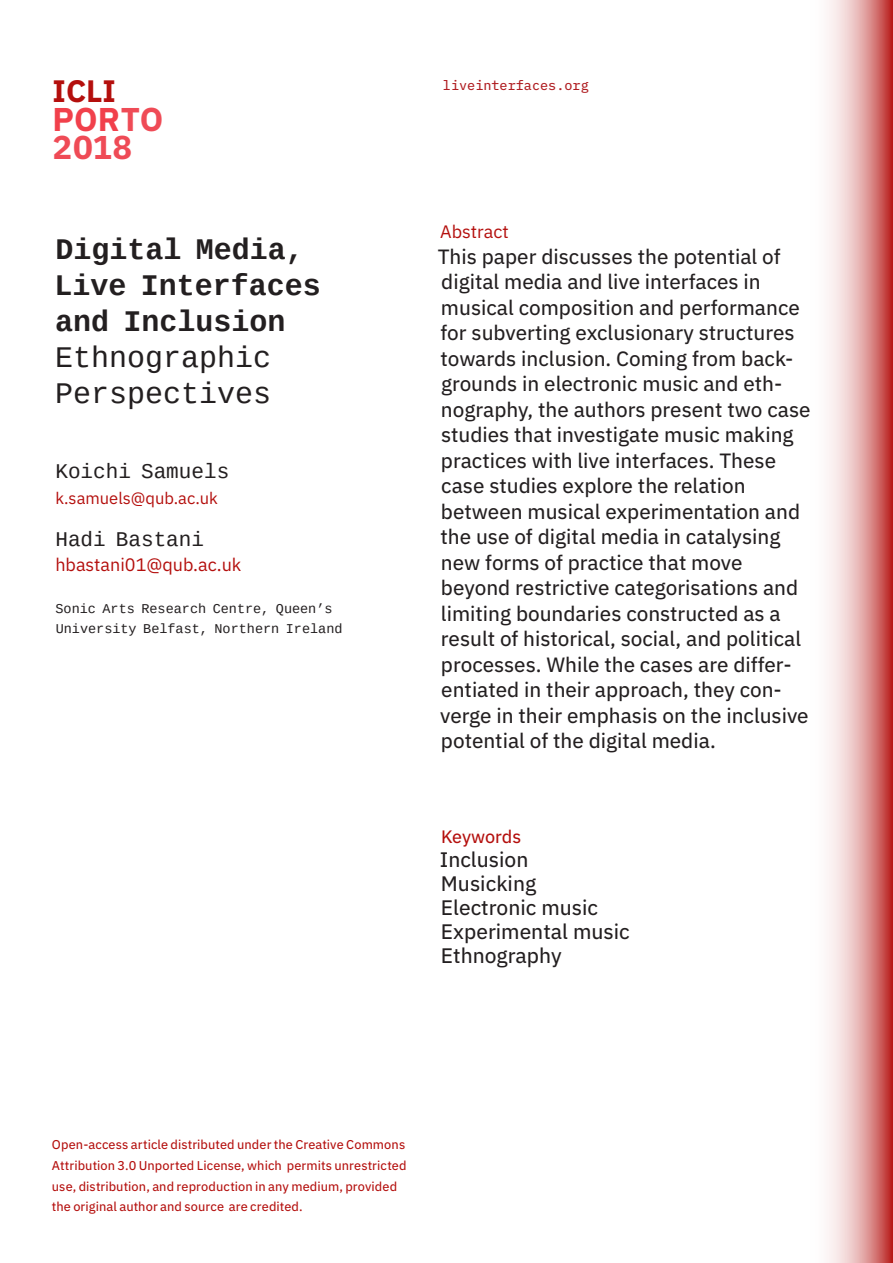
<style>
.page{position:relative;width:893px;height:1263px;background:#fff}
.page>*{position:absolute;margin:0;border:0;box-sizing:border-box;transform-origin:0 0}
.t1{font:700 33px/28.8px "IBM Plex Sans";color:#ef4b56}
.t2{font:700 31.05px "IBM Plex Sans";color:#b40f0d}
.Titulo_Principal{font:700 30px/36px "Cousine";color:#231f20}
.Abstract{font:21px "IBM Plex Sans Text";color:#231f20}
.Autor{font:21px "Cousine";color:#231f20}
.Abstract_text{font:20.7px/25.5px "IBM Plex Sans Text";color:#231f20}
.email_1{font:18px "IBM Plex Sans";color:#b40f0d}
.Abstract_text-2{font:18px "IBM Plex Sans";color:#b40f0d}
.Abstract-2{font:18px "IBM Plex Sans Text";letter-spacing:-.005em;color:#b40f0d}
.email_1-2{font:16.5px "IBM Plex Sans";color:#b40f0d}
.Afiliação{font:13.5px/19.5px "Cousine";color:#231f20}
.t3{font:13.5px "IBM Plex Mono Text";color:#b01e22}
.Text{font:12.75px/20.7px "IBM Plex Sans Text";letter-spacing:.01em;color:#b40f0d}
.s1{color:#f1404b}
.s2{font-weight:400}
</style>
<div class="page">
<svg style="left:829px;top:0;width:64px;height:1263px;background:#e3a6a5"></svg>
<h2 class="t2" style="left:53px;top:66px;width:65px">ICLI</h2>
<h1 class="t1" style="left:53px;top:102px;width:112px"><span class="s1">POR</span>TO<br>2018</h1>
<p class="Titulo_Principal" style="left:54px;top:232px;width:268px">Digital Media,<br>Live Interfaces and Inclusion<br><span class="s2">Ethnographic<br>Perspectives</span></p>
<p class="Autor" style="left:55px;top:457px;width:175px">Koichi Samuels</p>
<p class="email_1-2" style="left:55px;top:485px;width:164px">k.samuels@qub.ac.uk</p>
<p class="Autor" style="left:55px;top:525px;width:150px">Hadi Bastani</p>
<p class="email_1" style="left:55px;top:551px;width:188px">hbastani01@qub.ac.uk</p>
<p class="Afiliação" style="left:56px;top:599px;width:288px">Sonic Arts Research Centre, Queen’s<br>University Belfast, Northern Ireland</p>
<p class="t3" style="left:443px;top:75px;width:147px">liveinterfaces.org</p>
<p class="Abstract_text-2" style="left:440px;top:218px;width:70px">Abstract</p>
<p class="Abstract_text" style="left:438px;top:242px;width:374px">This paper discusses the potential of digital media and live interfaces in musical composition and performance for subverting exclusionary structures towards inclusion. Coming from back&shy;grounds in electronic music and eth&shy;nography, the authors present two case studies that investigate music making practices with live interfaces. These case studies explore the relation between musical experimentation and the use of digital media in catalysing new forms of practice that move beyond restrictive categorisations and limiting boundaries constructed as a result of historical, social, and political processes. While the cases are differ&shy;entiated in their approach, they con&shy;verge in their emphasis on the inclusive potential of the digital media.</p>
<p class="Abstract-2" style="left:441px;top:822px;width:82px">Keywords</p>
<p class="Abstract" style="left:440px;top:843px;width:90px">Inclusion</p>
<p class="Abstract" style="left:441px;top:867px;width:97px">Musicking</p>
<p class="Abstract" style="left:441px;top:891px;width:159px">Electronic music</p>
<p class="Abstract" style="left:441px;top:915px;width:190px">Experimental music</p>
<p class="Abstract" style="left:441px;top:939px;width:122px">Ethnography</p>
<p class="Text" style="left:52px;top:1133px;width:356px">Open-access article distributed under the Creative Commons Attribution 3.0 Unported License, which permits unrestricted use, distribution, and reproduction in any medium, provided the original author and source are credited.</p>
</div>
